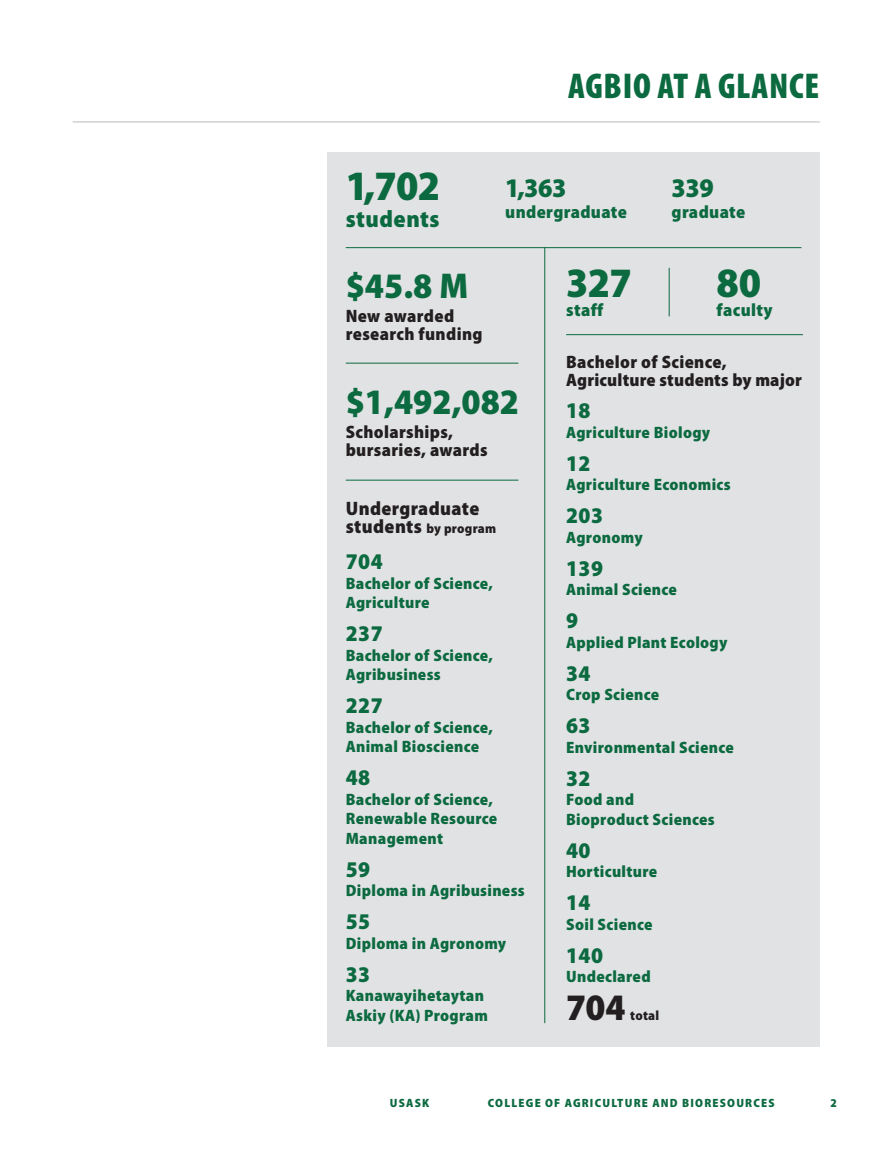
<style>
.page{position:relative;width:891px;height:1161px;background:#fff}
.page>*{position:absolute;margin:0;border:0;box-sizing:border-box;transform-origin:0 0}
.t1{font:900 semi-condensed 42px "Myriad Pro";letter-spacing:-.02em;color:#0c6a40}
.t2{font:900 semi-condensed 37.5px "Myriad Pro";color:#231f20}
.t3{font:900 semi-condensed 36px "Myriad Pro";color:#0c6a40}
.t4{font:900 condensed 36px "Myriad Pro";letter-spacing:.02em;color:#0c6a40}
.t5{font:900 semi-condensed 27px "Myriad Pro";letter-spacing:-.02em;color:#0c6a40}
.t6{font:900 semi-condensed 24px "Myriad Pro";letter-spacing:.02em;color:#0c6a40}
.t7{font:900 semi-condensed 22.5px "Myriad Pro";letter-spacing:.02em;color:#0c6a40}
.t8{font:900 semi-condensed 19.5px "Myriad Pro";letter-spacing:.02em;color:#231f20}
.t9{font:900 semi-condensed 18px/18px "Myriad Pro";letter-spacing:.02em;color:#231f20}
.t10{font:900 semi-condensed 18px "Myriad Pro";letter-spacing:.02em;color:#0c6a40}
.t11{font:900 semi-condensed 16.5px/19.5px "Myriad Pro";letter-spacing:.02em;color:#0c6a40}
.t12{font:900 semi-condensed 13.5px "Myriad Pro";letter-spacing:.02em;color:#231f20}
.t13{font:900 semi-condensed 12px "Myriad Pro";letter-spacing:.1em;color:#0c6a40}
.s1{font-size:19.5px}
</style>
<div class="page">
<div style="left:328px;top:152px;width:492px;height:895px;background:#e1e2e4"></div>
<hr style="left:73px;top:122px;width:747px;height:1px;background:#bcbdc0">
<hr style="left:346px;top:247px;width:455px;height:1px;background:#0c6a40">
<hr style="left:346px;top:480px;width:172px;height:1px;background:#0c6a40">
<hr style="left:544px;top:247px;width:1px;height:776px;background:#0c6a40">
<hr style="left:346px;top:363px;width:172px;height:1px;background:#0c6a40">
<hr style="left:566px;top:334px;width:237px;height:1px;background:#0c6a40">
<hr style="left:669px;top:268px;width:1px;height:48px;background:#0c6a40">
<p class="t4" style="left:568px;top:63px;width:253px">AGBIO AT A GLANCE</p>
<p class="t1" style="left:346px;top:163px;width:96px">1,702</p>
<p class="t6" style="left:346px;top:206px;width:95px">students</p>
<p class="t3" style="left:346px;top:265px;width:124px">$45.8 M</p>
<p class="t9" style="left:346px;top:307px;width:110px">New awarded</p>
<p class="t9" style="left:346px;top:325px;width:138px">research funding</p>
<p class="t5" style="left:505px;top:173px;width:63px">1,363</p>
<p class="t10" style="left:505px;top:202px;width:123px">undergraduate</p>
<p class="t1" style="left:566px;top:259px;width:67px">327</p>
<p class="t10" style="left:566px;top:299px;width:39px">staff</p>
<p class="t5" style="left:672px;top:173px;width:44px">339</p>
<p class="t10" style="left:672px;top:202px;width:75px">graduate</p>
<p class="t1" style="left:717px;top:259px;width:46px">80</p>
<p class="t10" style="left:717px;top:299px;width:58px">faculty</p>
<p class="t3" style="left:346px;top:381px;width:175px">$1,492,082</p>
<p class="t9" style="left:346px;top:423px;width:143px">Scholarships, bursaries, awards</p>
<p class="t8" style="left:346px;top:497px;width:135px">Undergraduate</p>
<p class="t12" style="left:346px;top:521px;width:152px"><span class="s1">students</span> by program</p>
<p class="t7" style="left:346px;top:549px;width:38px">704</p>
<p class="t11" style="left:346px;top:573px;width:149px">Bachelor of Science,<br>Agriculture</p>
<p class="t7" style="left:346px;top:621px;width:38px">237</p>
<p class="t11" style="left:346px;top:645px;width:149px">Bachelor of Science,<br>Agribusiness</p>
<p class="t7" style="left:346px;top:693px;width:38px">227</p>
<p class="t11" style="left:346px;top:717px;width:149px">Bachelor of Science,<br>Animal Bioscience</p>
<p class="t7" style="left:346px;top:765px;width:26px">48</p>
<p class="t11" style="left:346px;top:789px;width:153px">Bachelor of Science,<br>Renewable Resource<br>Management</p>
<p class="t7" style="left:346px;top:856px;width:26px">59</p>
<p class="t11" style="left:346px;top:881px;width:181px">Diploma in Agribusiness</p>
<p class="t7" style="left:346px;top:909px;width:26px">55</p>
<p class="t11" style="left:346px;top:933px;width:162px">Diploma in Agronomy</p>
<p class="t7" style="left:346px;top:961px;width:26px">33</p>
<p class="t11" style="left:346px;top:986px;width:144px">Kanawayihetaytan<br>Askiy (KA) Program</p>
<p class="t9" style="left:566px;top:353px;width:237px">Bachelor of Science,<br>Agriculture students by major</p>
<p class="t7" style="left:566px;top:398px;width:26px">18</p>
<p class="t11" style="left:566px;top:423px;width:146px">Agriculture Biology</p>
<p class="t7" style="left:566px;top:451px;width:26px">12</p>
<p class="t11" style="left:566px;top:475px;width:166px">Agriculture Economics</p>
<p class="t7" style="left:566px;top:503px;width:38px">203</p>
<p class="t11" style="left:566px;top:528px;width:78px">Agronomy</p>
<p class="t7" style="left:566px;top:556px;width:38px">139</p>
<p class="t11" style="left:566px;top:580px;width:112px">Animal Science</p>
<p class="t7" style="left:566px;top:608px;width:14px">9</p>
<p class="t11" style="left:566px;top:633px;width:163px">Applied Plant Ecology</p>
<p class="t7" style="left:566px;top:661px;width:26px">34</p>
<p class="t11" style="left:566px;top:685px;width:95px">Crop Science</p>
<p class="t7" style="left:566px;top:713px;width:26px">63</p>
<p class="t11" style="left:566px;top:738px;width:169px">Environmental Science</p>
<p class="t7" style="left:566px;top:766px;width:26px">32</p>
<p class="t11" style="left:566px;top:790px;width:150px">Food and<br>Bioproduct Sciences</p>
<p class="t7" style="left:566px;top:838px;width:26px">40</p>
<p class="t11" style="left:566px;top:862px;width:93px">Horticulture</p>
<p class="t7" style="left:566px;top:890px;width:26px">14</p>
<p class="t11" style="left:566px;top:915px;width:88px">Soil Science</p>
<p class="t7" style="left:566px;top:943px;width:38px">140</p>
<p class="t11" style="left:566px;top:967px;width:86px">Undeclared</p>
<p class="t2" style="left:566px;top:986px;width:61px">704</p>
<p class="t12" style="left:630px;top:1008px;width:31px">total</p>
<p class="t13" style="left:390px;top:1096px;width:41px">USASK</p>
<p class="t13" style="left:488px;top:1096px;width:288px">COLLEGE OF AGRICULTURE AND BIORESOURCES</p>
<p class="t13" style="left:830px;top:1096px;width:8px">2</p>
</div>
